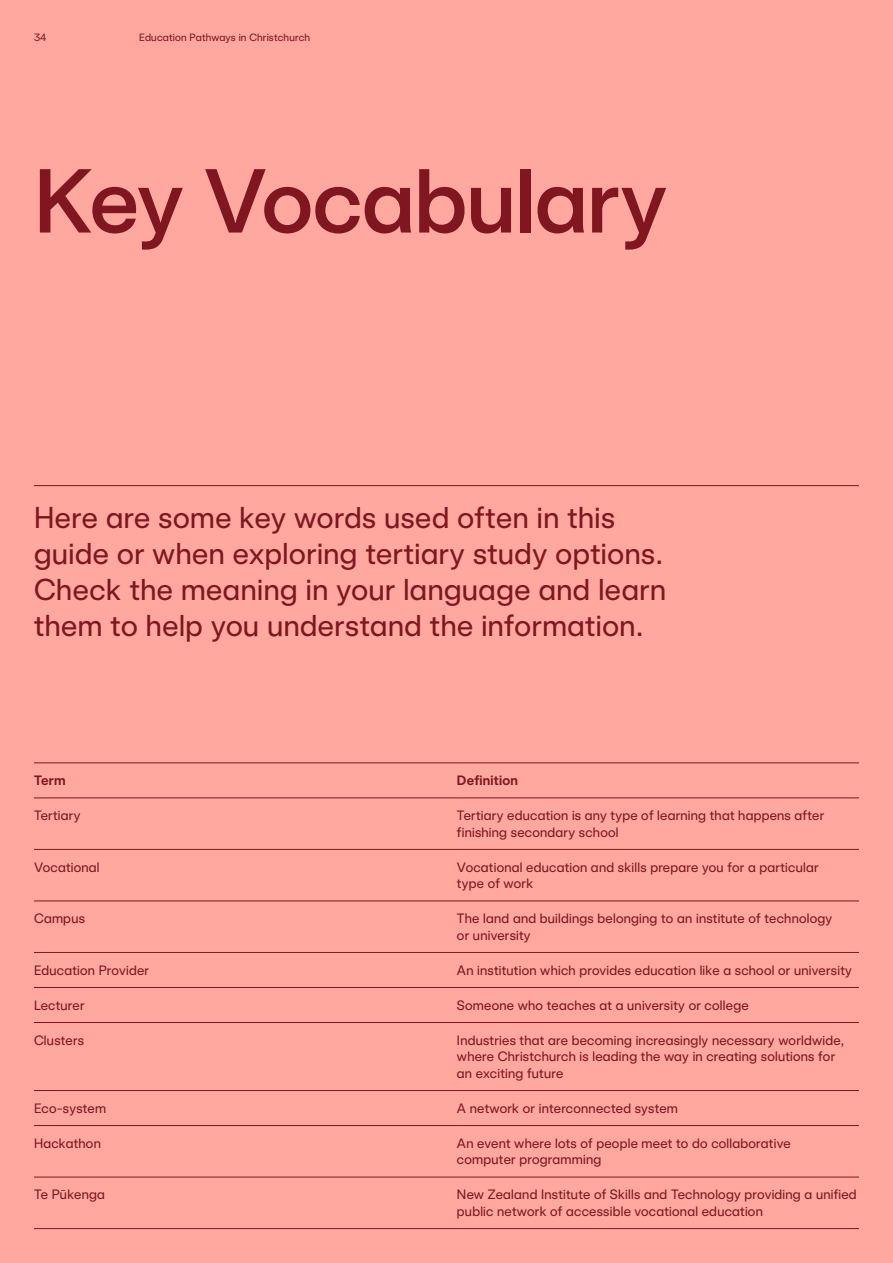
<style>
.page{position:relative;width:893px;height:1263px;background:#ffa8a0}
.page>*{position:absolute;margin:0;border:0;box-sizing:border-box;transform-origin:0 0}
._60_60{font:90px "Universal Sans Display 500";color:#801620}
._20_24{font:30px/36px "Universal Sans Display 400";letter-spacing:.02em;color:#801620}
.Body_Copy_9_11{font:13.5px/16.5px "Universal Sans Display 400";letter-spacing:.02em;color:#801620}
.Body_Copy_9_11-2{font:13.5px "Universal Sans Display 600";letter-spacing:.02em;color:#801620}
.Caption_7_9{font:10.5px "Universal Sans Display 400";letter-spacing:.02em;color:#801620}
</style>
<div class="page">
<hr style="left:34px;top:762px;width:423px;height:1px;background:#801620">
<hr style="left:457px;top:762px;width:402px;height:1px;background:#801620">
<hr style="left:34px;top:797px;width:423px;height:1px;background:#801620">
<hr style="left:457px;top:797px;width:402px;height:1px;background:#801620">
<hr style="left:34px;top:849px;width:423px;height:1px;background:#801620">
<hr style="left:457px;top:849px;width:402px;height:1px;background:#801620">
<hr style="left:34px;top:900px;width:423px;height:1px;background:#801620">
<hr style="left:457px;top:900px;width:402px;height:1px;background:#801620">
<hr style="left:34px;top:952px;width:423px;height:1px;background:#801620">
<hr style="left:457px;top:952px;width:402px;height:1px;background:#801620">
<hr style="left:34px;top:987px;width:423px;height:1px;background:#801620">
<hr style="left:457px;top:987px;width:402px;height:1px;background:#801620">
<hr style="left:34px;top:1022px;width:423px;height:1px;background:#801620">
<hr style="left:457px;top:1022px;width:402px;height:1px;background:#801620">
<hr style="left:34px;top:1090px;width:423px;height:1px;background:#801620">
<hr style="left:457px;top:1090px;width:402px;height:1px;background:#801620">
<hr style="left:34px;top:1125px;width:423px;height:1px;background:#801620">
<hr style="left:457px;top:1125px;width:402px;height:1px;background:#801620">
<hr style="left:34px;top:1177px;width:423px;height:1px;background:#801620">
<hr style="left:457px;top:1177px;width:402px;height:1px;background:#801620">
<hr style="left:34px;top:1228px;width:423px;height:1px;background:#801620">
<hr style="left:457px;top:1228px;width:402px;height:1px;background:#801620">
<hr style="left:34px;top:485px;width:825px;height:1px;background:#801620">
<p class="Caption_7_9" style="left:34px;top:32px;width:14px">34</p>
<p class="Caption_7_9" style="left:139px;top:32px;width:172px">Education Pathways in Christchurch</p>
<p class="_60_60" style="left:34px;top:151px;width:634px">Key Vocabulary</p>
<p class="_20_24" style="left:34px;top:500px;width:633px">Here are some key words used often in this guide or when exploring tertiary study options.<br>Check the meaning in your language and learn them to help you understand the information.</p>
<p class="Body_Copy_9_11-2" style="left:34px;top:773px;width:33px">Term</p>
<p class="Body_Copy_9_11-2" style="left:457px;top:773px;width:63px">Definition</p>
<p class="Body_Copy_9_11" style="left:34px;top:807px;width:48px">Tertiary</p>
<p class="Body_Copy_9_11" style="left:457px;top:807px;width:369px">Tertiary education is any type of learning that happens after finishing secondary school</p>
<p class="Body_Copy_9_11" style="left:34px;top:859px;width:67px">Vocational</p>
<p class="Body_Copy_9_11" style="left:457px;top:859px;width:363px">Vocational education and skills prepare you for a particular type of work</p>
<p class="Body_Copy_9_11" style="left:34px;top:910px;width:52px">Campus</p>
<p class="Body_Copy_9_11" style="left:457px;top:910px;width:377px">The land and buildings belonging to an institute of technology or university</p>
<p class="Body_Copy_9_11" style="left:34px;top:962px;width:116px">Education Provider</p>
<p class="Body_Copy_9_11" style="left:457px;top:962px;width:396px">An institution which provides education like a school or university</p>
<p class="Body_Copy_9_11" style="left:34px;top:997px;width:52px">Lecturer</p>
<p class="Body_Copy_9_11" style="left:457px;top:997px;width:293px">Someone who teaches at a university or college</p>
<p class="Body_Copy_9_11" style="left:34px;top:1032px;width:52px">Clusters</p>
<p class="Body_Copy_9_11" style="left:457px;top:1032px;width:389px">Industries that are becoming increasingly necessary worldwide, where Christchurch is leading the way in creating solutions for an exciting future</p>
<p class="Body_Copy_9_11" style="left:34px;top:1100px;width:74px">Eco-system</p>
<p class="Body_Copy_9_11" style="left:457px;top:1100px;width:222px">A network or interconnected system</p>
<p class="Body_Copy_9_11" style="left:34px;top:1135px;width:68px">Hackathon</p>
<p class="Body_Copy_9_11" style="left:457px;top:1135px;width:335px">An event where lots of people meet to do collaborative computer programming</p>
<p class="Body_Copy_9_11" style="left:34px;top:1186px;width:72px">Te Pūkenga</p>
<p class="Body_Copy_9_11" style="left:457px;top:1186px;width:401px">New Zealand Institute of Skills and Technology providing a unified public network of accessible vocational education</p>
</div>
